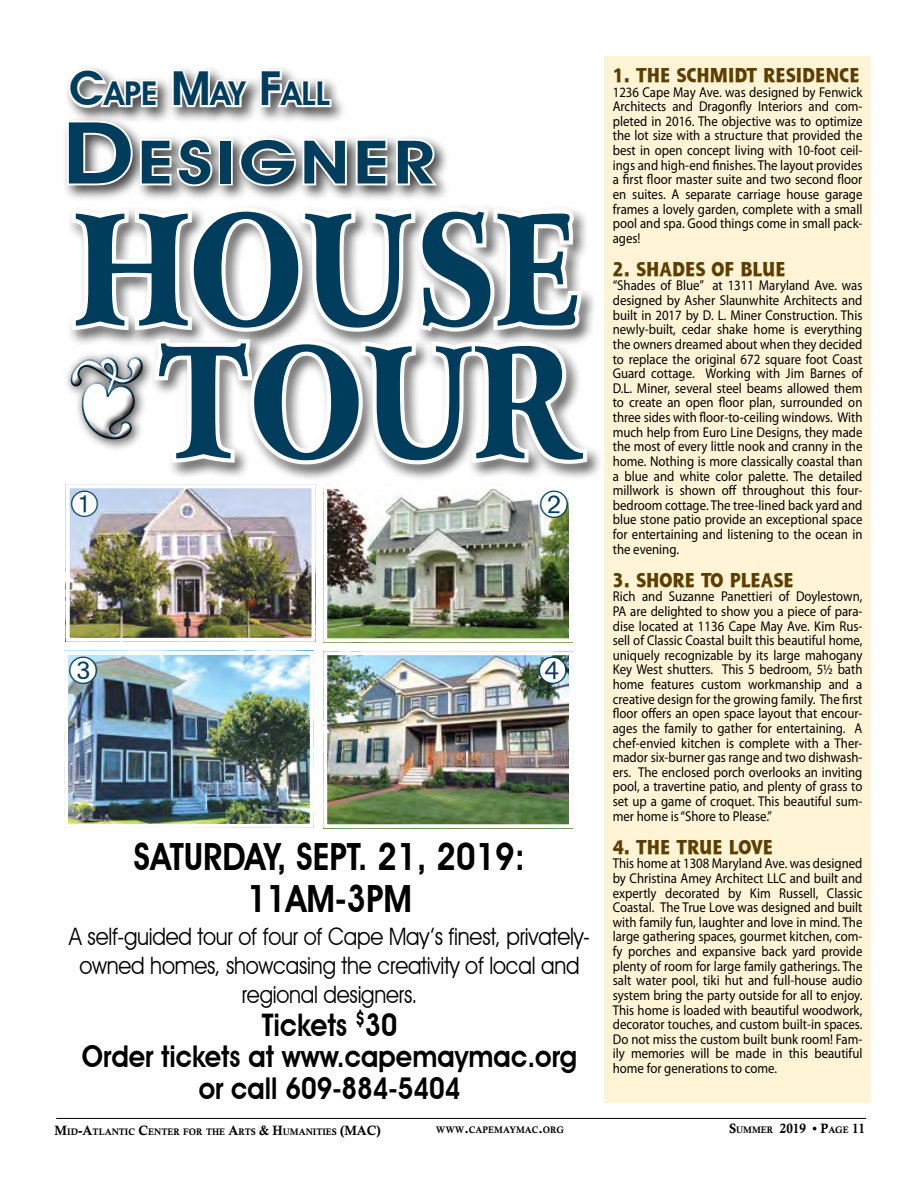
<style>
.page{position:relative;width:918px;height:1188px;background:#fff}
.page>*{position:absolute;margin:0;border:0;box-sizing:border-box;transform-origin:0 0}
.t1{font:900 153.9px/132.6px "Arrus BT";letter-spacing:-.01em;color:#003d5d;text-align:center;scale:.82 1}
.t2{font:600 60.15px "Avant Garde IT Cby BT";letter-spacing:.055em;color:#003d5d;scale:1.2 1}
.t3{font:600 37.5px/42px "Avant Garde IT Cby BT";color:#000;text-align:center;scale:.9 1}
.t4{font:600 32.85px "Avant Garde IT Cby BT";color:#003d5d}
.t5{font:600 31.05px "Avant Garde IT Cby BT";color:#000;scale:.9 1}
.t6{font:600 30px/31.5px "Avant Garde IT Cby BT";color:#000;text-align:center;scale:.9 1}
.t7{font:24px/29.2px "Avant Garde IT Cby BT";letter-spacing:-.01em;color:#000;text-align:center;scale:.89 1}
.t8{font:800 19.5px "Shannon";color:#5b3e00;scale:.9 1}
.t9{font:14.25px/14.5px "Myriad Pro";color:#000;text-align:justify;scale:.9 1}
.t10{font:13.5px "Calis MT Bol";color:#000;scale:.95 1}
.t11{font:9.45px "Calis MT Bol";color:#000;scale:.95 1}
.s1{font-size:46.8px}
.s2{font-size:85.95px}
.s3{font-size:13.5px}
.s4{font-size:9.45px}
</style>
<div class="page">
<hr style="left:56px;top:1118px;width:810px;height:1px;background:#000">
<div style="left:604px;top:56px;width:267px;height:1046px;background:#fff4d5"></div>
<div style="left:59px;top:194px;width:540px;height:283px;background:#fff;opacity:.75"></div>
<div style="left:62px;top:116px;width:391px;height:86px;background:#000;opacity:.75"></div>
<svg style="left:65px;top:124px;width:149px;height:64px"></svg>
<div style="left:219px;top:139px;width:14px;height:46px;border:4px solid #fff"></div>
<svg style="left:237px;top:136px;width:204px;height:53px"></svg>
<div style="left:64px;top:64px;width:283px;height:60px;background:#000;opacity:.75"></div>
<svg style="left:66px;top:67px;width:93px;height:44px"></svg>
<svg style="left:170px;top:64px;width:82px;height:45px"></svg>
<svg style="left:258px;top:68px;width:76px;height:41px"></svg>
<div style="left:61px;top:347px;width:87px;height:88px;background:#fff"></div>
<div style="left:64px;top:354px;width:88px;height:95px;background:#fff"></div>
<img style="left:71px;top:489px;width:239px;height:148px">
<div style="left:66px;top:484px;width:249px;height:158px;border:4px solid #fff"></div>
<img style="left:328px;top:490px;width:240px;height:147px">
<div style="left:323px;top:485px;width:250px;height:157px;border:4px solid #fff"></div>
<img style="left:69px;top:656px;width:240px;height:167px">
<div style="left:64px;top:651px;width:250px;height:177px;border:4px solid #fff"></div>
<img style="left:328px;top:656px;width:240px;height:167px">
<div style="left:323px;top:651px;width:250px;height:177px;border:4px solid #fff"></div>
<svg style="left:66px;top:202px;width:525px;height:268px"></svg>
<svg style="left:71px;top:490px;width:27px;height:27px"></svg>
<svg style="left:69px;top:656px;width:28px;height:28px"></svg>
<svg style="left:540px;top:490px;width:28px;height:28px"></svg>
<svg style="left:539px;top:656px;width:28px;height:28px"></svg>
<h3 class="t4" style="left:69px;top:74px;width:263px"><span class="s1">C</span>APE <span class="s1">M</span>AY <span class="s1">F</span>ALL</h3>
<h2 class="t2" style="left:63px;top:126px;width:311px"><span class="s2">D</span>ESIGNER</h2>
<h1 class="t1" style="left:73px;top:207px;width:621px">HOUSE<br>TOUR</h1>
<h3 class="t3" style="left:134px;top:835px;width:436px">SATURDAY , SEPT. 21, 2019:<br>11AM-3PM</h3>
<h3 class="t7" style="left:69px;top:921px;width:586px">A self-guided tour of four of Cape May’s finest, privately&shy;owned homes, showcasing the creativity of local and regional designers.</h3>
<h3 class="t5" style="left:262px;top:1006px;width:152px">Tickets <sup>$</sup>30</h3>
<h3 class="t6" style="left:82px;top:1041px;width:552px">Order tickets at www.capemaymac.org or call 609-884-5404</h3>
<h3 class="t8" style="left:613px;top:63px;width:276px">1. THE SCHMIDT RESIDENCE</h3>
<p class="t9" style="left:613px;top:84px;width:279px">1236 Cape May Ave. was designed by Fenwick Architects and Dragonfly Interiors and com&shy;pleted in 2016. The objective was to optimize the lot size with a structure that provided the best in open concept living with 10-foot ceil&shy;ings and high-end finishes. The layout provides a first floor master suite and two second floor en suites. A separate carriage house garage frames a lovely garden, complete with a small pool and spa. Good things come in small pack&shy;ages!</p>
<h3 class="t8" style="left:613px;top:257px;width:194px">2. SHADES OF BLUE</h3>
<p class="t9" style="left:613px;top:278px;width:279px">“Shades of Blue” at 1311 Maryland Ave. was designed by Asher Slaunwhite Architects and built in 2017 by D. L. Miner Construction. This newly-built, cedar shake home is everything the owners dreamed about when they decided to replace the original 672 square foot Coast Guard cottage. Working with Jim Barnes of D.L. Miner, several steel beams allowed them to create an open floor plan, surrounded on three sides with floor-to-ceiling windows. With much help from Euro Line Designs, they made the most of every little nook and cranny in the home. Nothing is more classically coastal than a blue and white color palette. The detailed millwork is shown off throughout this four&shy;bedroom cottage. The tree-lined back yard and blue stone patio provide an exceptional space for entertaining and listening to the ocean in the evening.</p>
<h3 class="t8" style="left:613px;top:567px;width:202px">3. SHORE TO PLEASE</h3>
<p class="t9" style="left:613px;top:589px;width:279px">Rich and Suzanne Panettieri of Doylestown, PA are delighted to show you a piece of para&shy;dise located at 1136 Cape May Ave. Kim Rus&shy;sell of Classic Coastal built this beautiful home, uniquely recognizable by its large mahogany Key West shutters. This 5 bedroom, 5½ bath home features custom workmanship and a creative design for the growing family. The first floor offers an open space layout that encour&shy;ages the family to gather for entertaining. A chef-envied kitchen is complete with a Ther&shy;mador six-burner gas range and two dishwash&shy;ers. The enclosed porch overlooks an inviting pool, a travertine patio, and plenty of grass to set up a game of croquet. This beautiful sum&shy;mer home is “Shore to Please.”</p>
<h3 class="t8" style="left:613px;top:834px;width:180px">4. THE TRUE LOVE</h3>
<p class="t9" style="left:613px;top:856px;width:279px">This home at 1308 Maryland Ave. was designed by Christina Amey Architect LLC and built and expertly decorated by Kim Russell, Classic Coastal. The True Love was designed and built with family fun, laughter and love in mind. The large gathering spaces, gourmet kitchen, com&shy;fy porches and expansive back yard provide plenty of room for large family gatherings. The salt water pool, tiki hut and full-house audio system bring the party outside for all to enjoy.<br>This home is loaded with beautiful woodwork, decorator touches, and custom built-in spaces.<br>Do not miss the custom built bunk room! Fam&shy;ily memories will be made in this beautiful home for generations to come.</p>
<p class="t11" style="left:55px;top:1126px;width:317px"><span class="s3">M</span>ID<span class="s3">-A</span>TLANTIC <span class="s3">C</span>ENTER FOR THE <span class="s3">A</span>RTS <span class="s3">&amp; H</span>UMANITIES <span class="s3">(MAC</span></p>
<p class="t10" style="left:376px;top:1122px;width:6px">)</p>
<p class="t11" style="left:436px;top:1124px;width:137px">WWW<span class="s3">.</span>CAPEMAYMAC<span class="s3">.</span>ORG</p>
<p class="t10" style="left:729px;top:1121px;width:145px">S<span class="s4">UMMER</span> 2019 • P<span class="s4">AGE</span> 11</p>
</div>
